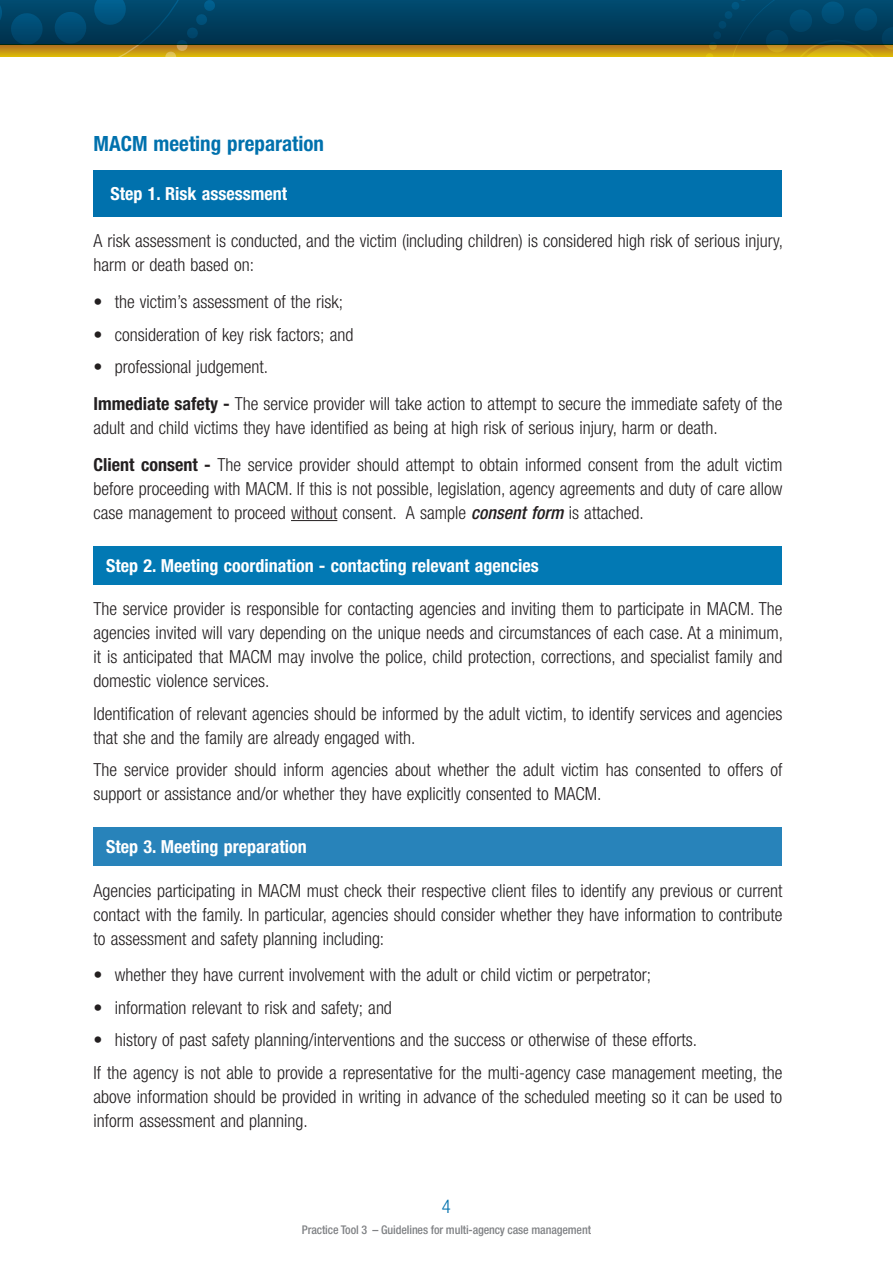
<style>
.page{position:relative;width:893px;height:1263px;background:#fff}
.page>*{position:absolute;margin:0;border:0;box-sizing:border-box;transform-origin:0 0}
.t1{font:700 condensed 21px "Helvetica Neue LT Pro";color:#0071ad}
.t2{font:300 condensed 18.75px "Helvetica Neue LT Pro";color:#0071ad}
.t3{font:300 condensed 18px/24px "Helvetica Neue LT Pro";color:#231f20}
.t4{font:700 condensed 18px "Helvetica Neue LT Pro";color:#fff}
.t5{font:500 condensed 12px "Helvetica Neue LT Pro";letter-spacing:-.01em;color:#808285}
.s1{font-weight:700;font-stretch:normal}
.s2{font-weight:700}
.s3{font-weight:500;font-style:italic}
</style>
<div class="page">
<div style="left:0;top:0;width:893px;height:44px;background:linear-gradient(to bottom,#004c71,#00314c)"></div>
<svg style="left:0;top:0;width:216px;height:44px;background:#004265"></svg>
<svg style="left:0;top:44px;width:705px;height:12px;background:#b48916"></svg>
<svg style="left:705px;top:0;width:188px;height:56px;background:#275151"></svg>
<hr style="left:291px;top:520px;width:46px;height:1px;background:#231f20">
<div style="left:94px;top:170px;width:688px;height:47px;background:#0071ad"></div>
<div style="left:94px;top:546px;width:688px;height:38px;background:#0279b4"></div>
<div style="left:94px;top:827px;width:688px;height:39px;background:#2883ba"></div>
<p class="t1" style="left:94px;top:131px;width:232px">MACM meeting preparation</p>
<p class="t4" style="left:111px;top:182px;width:178px">Step 1. Risk assessment</p>
<p class="t3" style="left:94px;top:229px;width:691px">A risk assessment is conducted, and the victim (including children) is considered high risk of serious injury, harm or death based on:</p>
<p class="t3" style="left:94px;top:290px;width:251px"><span class="s1">•</span> the victim’s assessment of the risk;</p>
<p class="t3" style="left:94px;top:322px;width:261px"><span class="s1">•</span> consideration of key risk factors; and</p>
<p class="t3" style="left:94px;top:355px;width:176px"><span class="s1">•</span> professional judgement.</p>
<p class="t3" style="left:94px;top:391px;width:690px"><span class="s2">Immediate safety -</span> The service provider will take action to attempt to secure the immediate safety of the adult and child victims they have identified as being at high risk of serious injury, harm or death.</p>
<p class="t3" style="left:94px;top:452px;width:690px;text-align:justify"><span class="s2">Client consent -</span> The service provider should attempt to obtain informed consent from the adult victim before proceeding with MACM. If this is not possible, legislation, agency agreements and duty of care allow case management to proceed without consent. A sample <span class="s3">consent form</span> is attached.</p>
<p class="t4" style="left:106px;top:554px;width:434px">Step 2. Meeting coordination - contacting relevant agencies</p>
<p class="t3" style="left:94px;top:597px;width:691px;text-align:justify">The service provider is responsible for contacting agencies and inviting them to participate in MACM. The agencies invited will vary depending on the unique needs and circumstances of each case. At a minimum, it is anticipated that MACM may involve the police, child protection, corrections, and specialist family and domestic violence services.</p>
<p class="t3" style="left:94px;top:701px;width:690px">Identification of relevant agencies should be informed by the adult victim, to identify services and agencies that she and the family are already engaged with.</p>
<p class="t3" style="left:94px;top:758px;width:690px">The service provider should inform agencies about whether the adult victim has consented to offers of support or assistance and/or whether they have explicitly consented to MACM.</p>
<p class="t4" style="left:106px;top:836px;width:202px">Step 3. Meeting preparation</p>
<p class="t3" style="left:94px;top:878px;width:690px;text-align:justify">Agencies participating in MACM must check their respective client files to identify any previous or current contact with the family. In particular, agencies should consider whether they have information to contribute to assessment and safety planning including:</p>
<p class="t3" style="left:94px;top:963px;width:559px"><span class="s1">•</span> whether they have current involvement with the adult or child victim or perpetrator;</p>
<p class="t3" style="left:94px;top:995px;width:300px"><span class="s1">•</span> information relevant to risk and safety; and</p>
<p class="t3" style="left:94px;top:1028px;width:605px"><span class="s1">•</span> history of past safety planning/interventions and the success or otherwise of these efforts.</p>
<p class="t3" style="left:94px;top:1060px;width:690px;text-align:justify">If the agency is not able to provide a representative for the multi-agency case management meeting, the above information should be provided in writing in advance of the scheduled meeting so it can be used to inform assessment and planning.</p>
<p class="t2" style="left:442px;top:1195px;width:10px">4</p>
<p class="t5" style="left:302px;top:1222px;width:291px">Practice Tool 3 – Guidelines for multi-agency case management</p>
<p class="t2" style="left:437px;top:1195px;width:19px">98</p>
</div>
